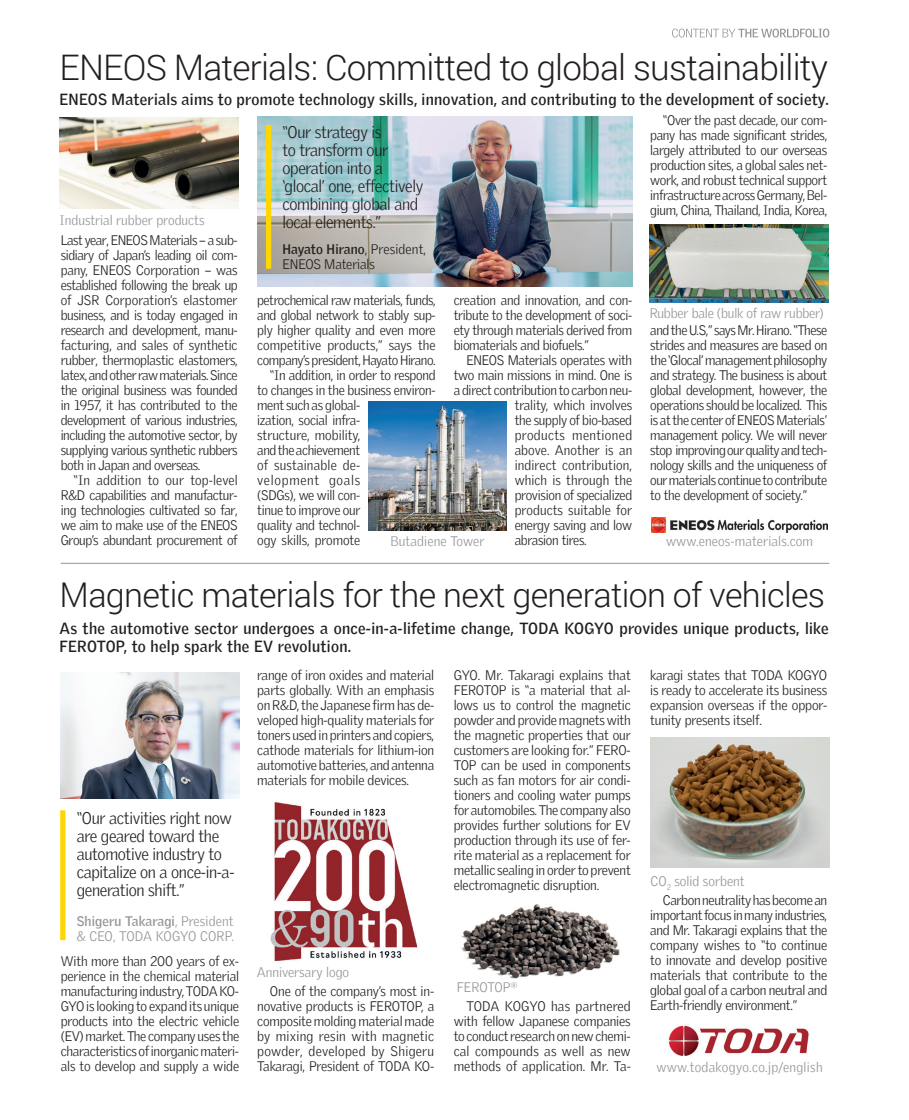
<style>
.page{position:relative;width:909px;height:1120px;background:#fff}
.page>*{position:absolute;margin:0;border:0;box-sizing:border-box;transform-origin:0 0}
.t1{font:300 35.25px "Roboto";letter-spacing:-.02em;color:#231f20}
.t2{font:300 34.05px "Roboto";letter-spacing:-.02em;color:#231f20}
.t3{font:300 16.5px/18px "Griffith Gothic";letter-spacing:-.02em;color:#231f20}
.t4{font:700 15.75px/18px "Griffith Gothic";letter-spacing:.02em;color:#231f20}
.t5{font:300 13.5px/15px "Griffith Gothic";letter-spacing:-.02em;color:#231f20;text-align:justify}
.t6{font:300 13.5px/15px "Griffith Gothic";color:#939598}
.t7{font:300 13.5px "Griffith Gothic";letter-spacing:.005em;color:#231f20}
.t8{font:300 13.5px "Griffith Gothic";letter-spacing:.02em;color:#939598}
.t9{font:300 13.5px "Griffith Gothic";letter-spacing:.01em;color:#231f20}
.t10{font:300 13.5px "Griffith Gothic";color:#231f20}
.t11{font:300 13.5px "Griffith Gothic";letter-spacing:.03em;color:#231f20}
.t12{font:300 13.5px "Griffith Gothic";letter-spacing:.015em;color:#231f20}
.t13{font:300 13.5px "Griffith Gothic";letter-spacing:.055em;color:#231f20}
.s1{font-weight:700}
</style>
<div class="page">
<svg style="left:672px;top:29px;width:157px;height:9px"></svg>
<hr style="left:61px;top:563px;width:768px;height:1px;background:#939598">
<img style="left:257px;top:116px;width:375px;height:171px">
<img style="left:652px;top:517px;width:176px;height:15px">
<img style="left:369px;top:401px;width:137px;height:129px">
<img style="left:650px;top:224px;width:179px;height:78px">
<img style="left:60px;top:117px;width:179px;height:92px">
<div style="left:266px;top:125px;width:5px;height:144px;background:#fed702"></div>
<div style="left:60px;top:810px;width:5px;height:130px;background:#fed702"></div>
<img style="left:60px;top:672px;width:179px;height:126px">
<img style="left:461px;top:904px;width:159px;height:75px">
<img style="left:270px;top:802px;width:148px;height:160px">
<img style="left:651px;top:737px;width:178px;height:130px">
<img style="left:668px;top:1025px;width:141px;height:31px">
<h1 class="t1" style="left:60px;top:43px;width:770px">ENEOS Materials: Committed to global sustainability</h1>
<p class="t4" style="left:60px;top:89px;width:771px">ENEOS Materials aims to promote technology skills, innovation, and contributing to the development of society.</p>
<p class="t6" style="left:60px;top:212px;width:146px">Industrial rubber products</p>
<p class="t5" style="left:61px;top:232px;width:179px">Last year, ENEOS Materials – a sub&shy;sidiary of Japan’s leading oil com&shy;pany, ENEOS Corporation – was established following the break up of JSR Corporation’s elastomer business, and is today engaged in research and development, manu&shy;facturing, and sales of synthetic rubber, thermoplastic elastomers, latex, and other raw materials. Since the original business was founded in 1957, it has contributed to the development of various industries, including the automotive sector, by supplying various synthetic rubbers both in Japan and overseas.</p>
<p class="t5" style="left:61px;top:472px;width:179px;text-indent:13px">“In addition to our top-level R&amp;D capabilities and manufactur&shy;ing technologies cultivated so far, we aim to make use of the ENEOS Group’s abundant procurement of</p>
<p class="t3" style="left:282px;top:123px;width:142px">“Our strategy is<br>to transform our operation into a ‘glocal’ one, effectively combining global and local elements.”</p>
<p class="t5" style="left:282px;top:241px;width:145px"><span class="s1">Hayato Hirano</span>, President,<br>ENEOS Materials</p>
<p class="t5" style="left:650px;top:112px;width:179px;text-indent:13px">“Over the past decade, our com&shy;pany has made significant strides, largely attributed to our overseas production sites, a global sales net&shy;work, and robust technical support infrastructure across Germany, Bel&shy;gium, China, Thailand, India, Korea,</p>
<p class="t5" style="left:257px;top:292px;width:180px">petrochemical raw materials, funds,</p>
<p class="t5" style="left:257px;top:307px;width:180px">and global network to stably sup-</p>
<p class="t5" style="left:257px;top:322px;width:180px">ply higher quality and even more</p>
<p class="t7" style="left:257px;top:337px;width:180px">competitive products,” says the</p>
<p class="t5" style="left:257px;top:352px;width:180px">company’s president, Hayato Hirano.</p>
<p class="t5" style="left:270px;top:367px;width:167px">“In addition, in order to respond</p>
<p class="t5" style="left:257px;top:382px;width:180px">to changes in the business environ-</p>
<p class="t5" style="left:257px;top:397px;width:105px">ment such as global-</p>
<p class="t5" style="left:257px;top:412px;width:105px">ization, social infra-</p>
<p class="t10" style="left:257px;top:427px;width:105px">structure, mobility,</p>
<p class="t5" style="left:257px;top:442px;width:104px">and the achievement</p>
<p class="t12" style="left:257px;top:457px;width:105px">of sustainable de-</p>
<p class="t13" style="left:257px;top:472px;width:105px">velopment goals</p>
<p class="t5" style="left:257px;top:487px;width:105px">(SDGs), we will con-</p>
<p class="t5" style="left:257px;top:502px;width:105px">tinue to improve our</p>
<p class="t5" style="left:257px;top:517px;width:105px">quality and technol-</p>
<p class="t5" style="left:257px;top:532px;width:105px">ogy skills, promote</p>
<p class="t5" style="left:454px;top:292px;width:180px">creation and innovation, and con&shy;tribute to the development of soci&shy;ety through materials derived from biomaterials and biofuels.”</p>
<p class="t5" style="left:466px;top:352px;width:167px">ENEOS Materials operates with</p>
<p class="t5" style="left:454px;top:367px;width:180px">two main missions in mind. One is</p>
<p class="t5" style="left:454px;top:382px;width:180px">a direct contribution to carbon neu-</p>
<p class="t5" style="left:515px;top:397px;width:119px">trality, which involves</p>
<p class="t5" style="left:515px;top:412px;width:119px">the supply of bio-based</p>
<p class="t11" style="left:515px;top:427px;width:119px">products mentioned</p>
<p class="t7" style="left:515px;top:442px;width:119px">above. Another is an</p>
<p class="t9" style="left:515px;top:457px;width:119px">indirect contribution,</p>
<p class="t7" style="left:515px;top:472px;width:119px">which is through the</p>
<p class="t5" style="left:515px;top:487px;width:119px">provision of specialized</p>
<p class="t7" style="left:515px;top:502px;width:119px">products suitable for</p>
<p class="t5" style="left:515px;top:517px;width:119px">energy saving and low</p>
<p class="t5" style="left:515px;top:532px;width:74px">abrasion tires.</p>
<p class="t6" style="left:650px;top:305px;width:176px">Rubber bale (bulk of raw rubber)</p>
<p class="t5" style="left:650px;top:322px;width:179px">and the U.S,” says Mr. Hirano. “These strides and measures are based on the ‘Glocal’ management philosophy and strategy. The business is about global development, however, the operations should be localized. This is at the center of ENEOS Materials’ management policy. We will never stop improving our quality and tech&shy;nology skills and the uniqueness of our materials continue to contribute to the development of society.”</p>
<p class="t6" style="left:390px;top:533px;width:96px">Butadiene Tower</p>
<p class="t6" style="left:666px;top:533px;width:148px">www.eneos-materials.com</p>
<h2 class="t2" style="left:60px;top:571px;width:767px">Magnetic materials for the next generation of vehicles</h2>
<p class="t4" style="left:60px;top:618px;width:771px">As the automotive sector undergoes a once-in-a-lifetime change, TODA KOGYO provides unique products, like<br>FEROTOP, to help spark the EV revolution.</p>
<p class="t3" style="left:77px;top:808px;width:159px">“Our activities right now are geared toward the automotive industry to capitalize on a once-in-a&shy;generation shift.”</p>
<p class="t6" style="left:77px;top:912px;width:159px"><span class="s1">Shigeru Takaragi</span>, President &amp; CEO, TODA KOGYO CORP.</p>
<p class="t5" style="left:61px;top:952px;width:180px">With more than 200 years of ex&shy;perience in the chemical material manufacturing industry, TODA KO-GYO is looking to expand its unique products into the electric vehicle (EV) market. The company uses the characteristics of inorganic materi&shy;als to develop and supply a wide</p>
<p class="t5" style="left:257px;top:667px;width:179px">range of iron oxides and material parts globally. With an emphasis on R&amp;D, the Japanese firm has de&shy;veloped high-quality materials for toners used in printers and copiers, cathode materials for lithium-ion automotive batteries, and antenna materials for mobile devices.</p>
<p class="t6" style="left:257px;top:964px;width:94px">Anniversary logo</p>
<p class="t5" style="left:257px;top:982px;width:179px;text-indent:13px">One of the company’s most in&shy;novative products is FEROTOP, a composite molding material made by mixing resin with magnetic powder, developed by Shigeru Takaragi, President of TODA KO-</p>
<p class="t5" style="left:454px;top:667px;width:179px">GYO. Mr. Takaragi explains that FEROTOP is “a material that al&shy;lows us to control the magnetic powder and provide magnets with the magnetic properties that our customers are looking for.” FERO-TOP can be used in components such as fan motors for air condi&shy;tioners and cooling water pumps for automobiles. The company also provides further solutions for EV production through its use of fer&shy;rite material as a replacement for metallic sealing in order to prevent electromagnetic disruption.</p>
<p class="t6" style="left:457px;top:979px;width:62px">FEROTOP®</p>
<p class="t5" style="left:454px;top:997px;width:179px;text-indent:13px">TODA KOGYO has partnered with fellow Japanese companies to conduct research on new chemi&shy;cal compounds as well as new methods of application. Mr. Ta-</p>
<p class="t5" style="left:650px;top:667px;width:179px">karagi states that TODA KOGYO is ready to accelerate its business expansion overseas if the oppor&shy;tunity presents itself.</p>
<p class="t6" style="left:651px;top:873px;width:96px">CO<sub>2</sub> solid sorbent</p>
<p class="t5" style="left:650px;top:892px;width:179px;text-indent:13px">Carbon neutrality has become an important focus in many industries, and Mr. Takaragi explains that the company wishes to “to continue to innovate and develop positive materials that contribute to the global goal of a carbon neutral and Earth-friendly environment.”</p>
<p class="t8" style="left:656px;top:1059px;width:168px">www.todakogyo.co.jp/english</p>
</div>
